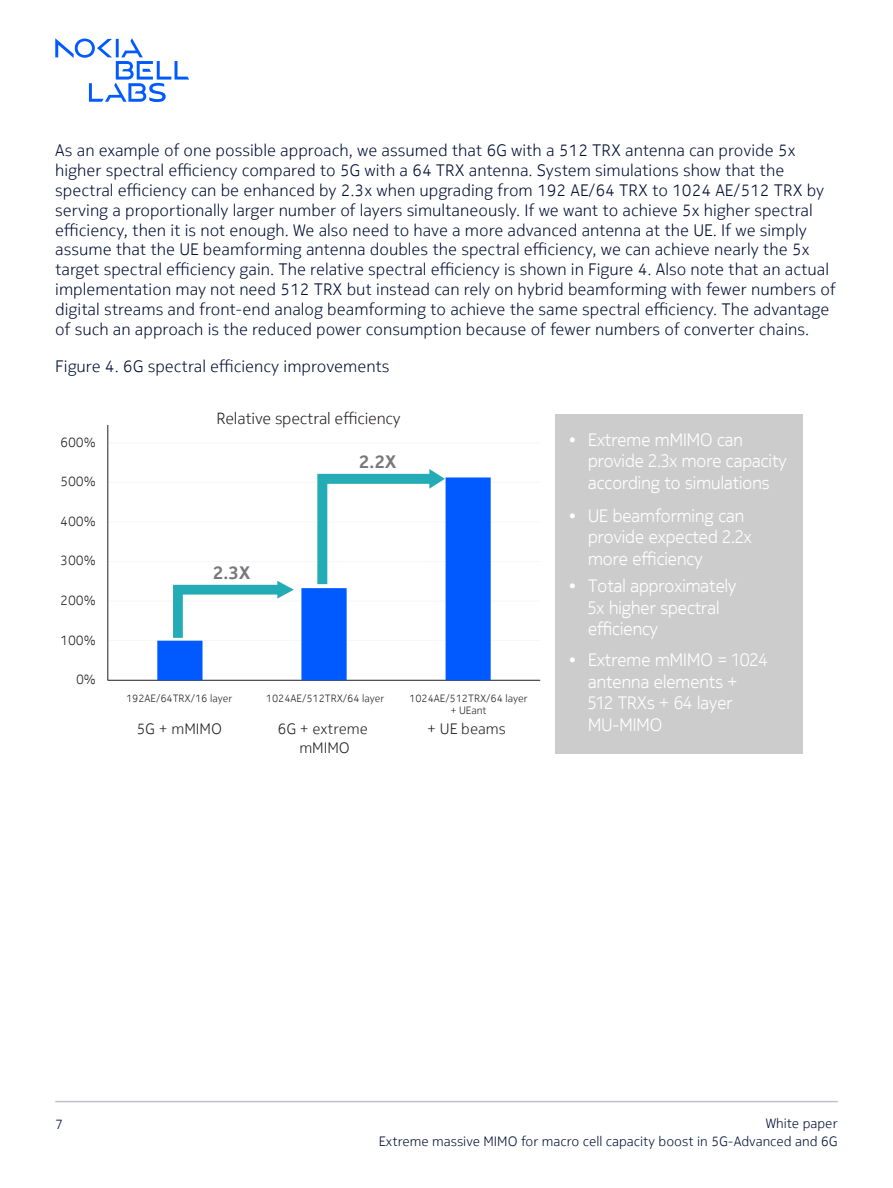
<style>
.page{position:relative;width:893px;height:1188px;background:#fff}
.page>*{position:absolute;margin:0;border:0;box-sizing:border-box;transform-origin:0 0}
.t1{font:700 18px "Nokia Pure Text";color:#77787b}
.t2{font:300 17.85px/21.5px "Nokia Pure Headline";color:#fff}
.t3{font:300 16.5px/19.8px "Nokia Pure Text";color:#000d33}
.t4{font:300 16.2px "Nokia Pure Text";letter-spacing:-.015em;color:#231f20}
.t5{font:300 15px/18.6px "Nokia Pure Text";color:#231f20;text-align:center}
.t6{font:300 13.5px/18.6px "Nokia Pure Text";color:#000d33;text-align:right}
.t7{font:300 13.5px "Nokia Pure Text";color:#231f20}
.t8{font:300 10.5px/12.6px "Nokia Pure Text";letter-spacing:-.005em;color:#231f20;text-align:center}
.s1{font-family:"Nokia Pure Text"}
</style>
<div class="page">
<hr style="left:55px;top:1101px;width:783px;height:1px;background:#c1bec6">
<svg style="left:55px;top:38px;width:134px;height:64px"></svg>
<svg style="left:107px;top:424px;width:434px;height:257px"></svg>
<svg style="left:317px;top:469px;width:128px;height:8px"></svg>
<div style="left:555px;top:415px;width:247px;height:339px;background:#ccc"></div>
<svg style="left:157px;top:477px;width:334px;height:203px"></svg>
<p class="t3" style="left:55px;top:141px;width:782px">As an example of one possible approach, we assumed that 6G with a 512 TRX antenna can provide 5x higher spectral efficiency compared to 5G with a 64 TRX antenna. System simulations show that the spectral efficiency can be enhanced by 2.3x when upgrading from 192 AE/64 TRX to 1024 AE/512 TRX by serving a proportionally larger number of layers simultaneously. If we want to achieve 5x higher spectral efficiency, then it is not enough. We also need to have a more advanced antenna at the UE. If we simply assume that the UE beamforming antenna doubles the spectral efficiency, we can achieve nearly the 5x target spectral efficiency gain. The relative spectral efficiency is shown in Figure 4. Also note that an actual implementation may not need 512 TRX but instead can rely on hybrid beamforming with fewer numbers of digital streams and front-end analog beamforming to achieve the same spectral efficiency. The advantage of such an approach is the reduced power consumption because of fewer numbers of converter chains.</p>
<p class="t3" style="left:55px;top:356px;width:336px">Figure 4. 6G spectral efficiency improvements</p>
<p class="t7" style="left:60px;top:433px;width:37px">600%</p>
<p class="t7" style="left:60px;top:473px;width:37px">500%</p>
<p class="t7" style="left:60px;top:512px;width:37px">400%</p>
<p class="t7" style="left:60px;top:552px;width:37px">300%</p>
<p class="t7" style="left:60px;top:592px;width:37px">200%</p>
<p class="t7" style="left:60px;top:631px;width:37px">100%</p>
<p class="t7" style="left:76px;top:671px;width:21px">0%</p>
<p class="t4" style="left:216px;top:408px;width:186px">Relative spectral efficiency</p>
<p class="t1" style="left:213px;top:561px;width:39px">2.3X</p>
<p class="t1" style="left:359px;top:450px;width:39px">2.2X</p>
<p class="t8" style="left:126px;top:692px;width:108px">192AE/64TRX/16 layer</p>
<p class="t8" style="left:266px;top:692px;width:120px">1024AE/512TRX/64 layer</p>
<p class="t8" style="left:409px;top:692px;width:120px">1024AE/512TRX/64 layer + UEant</p>
<p class="t5" style="left:136px;top:720px;width:87px">5G + mMIMO</p>
<p class="t5" style="left:278px;top:720px;width:92px">6G + extreme mMIMO</p>
<p class="t5" style="left:427px;top:720px;width:80px">+ UE beams</p>
<p class="t2" style="left:588px;top:429px;width:200px;text-indent:-20px"><span class="s1">•</span> Extreme mMIMO can provide 2.3x more capacity according to simulations</p>
<p class="t2" style="left:588px;top:505px;width:165px;text-indent:-20px"><span class="s1">•</span> UE beamforming can provide expected 2.2x more efficiency</p>
<p class="t2" style="left:588px;top:575px;width:150px;text-indent:-20px"><span class="s1">•</span> Total approximately<br>5x higher spectral efficiency</p>
<p class="t2" style="left:588px;top:649px;width:181px;text-indent:-20px"><span class="s1">•</span> Extreme mMIMO = 1024 antenna elements +<br>512 TRXs + 64 layer<br>MU-MIMO</p>
<p class="t6" style="left:55px;top:1115px;width:9px">7</p>
<p class="t6" style="left:379px;top:1113px;width:460px">White paper<br>Extreme massive MIMO for macro cell capacity boost in 5G-Advanced and 6G</p>
</div>
